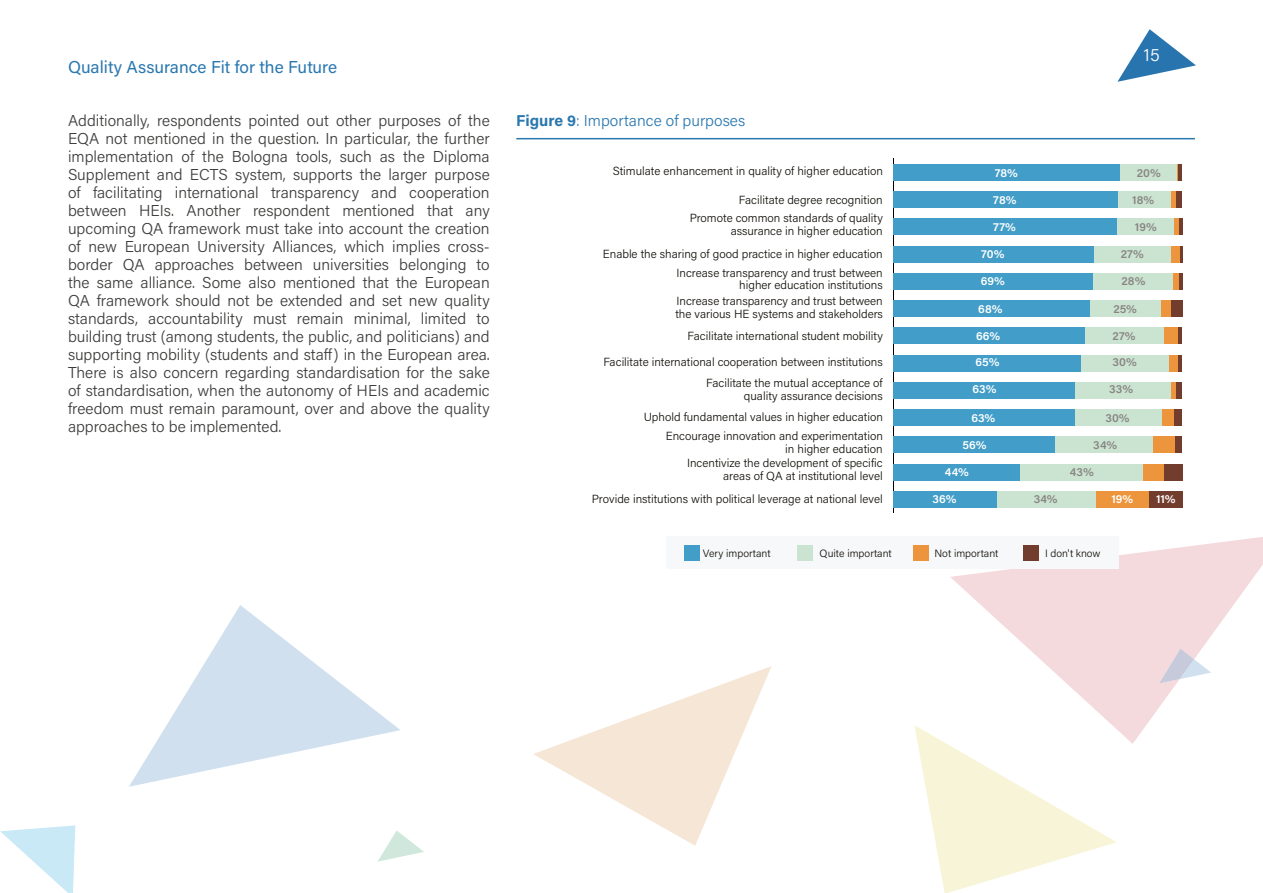
<style>
.page{position:relative;width:1263px;height:893px;background:#fff}
.page>*{position:absolute;margin:0;border:0;box-sizing:border-box;transform-origin:0 0}
.t1{font:300 18px "Acumin Pro";color:#fff}
.t2{font:17.25px "Acumin Pro";color:#2a78b0}
.t3{font:300 15.75px/18px "Acumin Pro";color:#3c3c3b;text-align:justify}
.t4{font:300 15.75px "Acumin Pro";color:#2a78b0}
.t5{font:300 11.7px/12.9px "Acumin Pro";color:#12100b;text-align:right}
.t6{font:600 11.7px "Acumin Pro";letter-spacing:.005em;color:#fff}
.t7{font:600 11.7px "Acumin Pro";letter-spacing:.005em;color:#898583}
.t8{font:300 10.65px "Acumin Pro";color:#12100b}
.s1{font-weight:700}
</style>
<div class="page">
<svg style="left:1117px;top:29px;width:79px;height:53px"></svg>
<svg style="left:129px;top:605px;width:271px;height:182px"></svg>
<svg style="left:533px;top:666px;width:239px;height:180px"></svg>
<svg style="left:950px;top:537px;width:313px;height:207px;fill:#f4d9dd"></svg>
<svg style="left:914px;top:725px;width:203px;height:168px"></svg>
<svg style="left:1159px;top:649px;width:52px;height:34px"></svg>
<svg style="left:0;top:825px;width:75px;height:68px"></svg>
<svg style="left:378px;top:830px;width:46px;height:32px"></svg>
<div style="left:666px;top:537px;width:453px;height:32px;background:#f7f8f9"></div>
<hr style="left:893px;top:159px;width:1px;height:354px;background:#000">
<hr style="left:1178px;top:164px;width:4px;height:17px;background:#733d2d">
<div style="left:1175px;top:191px;width:7px;height:17px;background:#733d2d"></div>
<hr style="left:1179px;top:219px;width:3px;height:16px;background:#733d2d">
<svg style="left:1180px;top:246px;width:2px;height:16px"></svg>
<hr style="left:1179px;top:273px;width:3px;height:17px;background:#733d2d">
<div style="left:1171px;top:300px;width:11px;height:17px;background:#733d2d"></div>
<hr style="left:1178px;top:328px;width:4px;height:16px;background:#733d2d">
<hr style="left:1178px;top:355px;width:4px;height:16px;background:#733d2d">
<div style="left:1175px;top:382px;width:7px;height:16px;background:#733d2d"></div>
<div style="left:1173px;top:409px;width:9px;height:17px;background:#733d2d"></div>
<div style="left:1174px;top:437px;width:8px;height:16px;background:#733d2d"></div>
<div style="left:1164px;top:464px;width:18px;height:16px;background:#733d2d"></div>
<div style="left:1149px;top:491px;width:33px;height:16px;background:#733d2d"></div>
<svg style="left:1176px;top:164px;width:2px;height:17px"></svg>
<hr style="left:1171px;top:191px;width:4px;height:17px;background:#ed953c">
<div style="left:1173px;top:219px;width:6px;height:16px;background:#ed953c"></div>
<div style="left:1171px;top:246px;width:9px;height:16px;background:#ed953c"></div>
<div style="left:1173px;top:273px;width:6px;height:17px;background:#ed953c"></div>
<div style="left:1161px;top:300px;width:10px;height:17px;background:#ed953c"></div>
<div style="left:1164px;top:328px;width:14px;height:16px;background:#ed953c"></div>
<div style="left:1169px;top:355px;width:9px;height:16px;background:#ed953c"></div>
<hr style="left:1171px;top:382px;width:4px;height:16px;background:#ed953c">
<div style="left:1162px;top:409px;width:11px;height:17px;background:#ed953c"></div>
<div style="left:1153px;top:437px;width:21px;height:16px;background:#ed953c"></div>
<div style="left:1143px;top:464px;width:21px;height:16px;background:#ed953c"></div>
<div style="left:1096px;top:491px;width:53px;height:16px;background:#ed953c"></div>
<div style="left:1119px;top:164px;width:57px;height:17px;background:#cbe4d1"></div>
<div style="left:1117px;top:191px;width:54px;height:17px;background:#cbe4d1"></div>
<div style="left:1117px;top:219px;width:56px;height:16px;background:#cbe4d1"></div>
<div style="left:1094px;top:246px;width:77px;height:16px;background:#cbe4d1"></div>
<div style="left:1093px;top:273px;width:80px;height:17px;background:#cbe4d1"></div>
<div style="left:1090px;top:300px;width:71px;height:17px;background:#cbe4d1"></div>
<div style="left:1085px;top:328px;width:79px;height:16px;background:#cbe4d1"></div>
<div style="left:1081px;top:355px;width:88px;height:16px;background:#cbe4d1"></div>
<div style="left:1074px;top:382px;width:97px;height:16px;background:#cbe4d1"></div>
<div style="left:1074px;top:409px;width:88px;height:17px;background:#cbe4d1"></div>
<div style="left:1055px;top:437px;width:98px;height:16px;background:#cbe4d1"></div>
<div style="left:1020px;top:464px;width:123px;height:16px;background:#cbe4d1"></div>
<div style="left:997px;top:491px;width:99px;height:16px;background:#cbe4d1"></div>
<div style="left:893px;top:164px;width:226px;height:17px;background:#429dc8"></div>
<div style="left:893px;top:191px;width:224px;height:17px;background:#429dc8"></div>
<div style="left:893px;top:219px;width:224px;height:16px;background:#429dc8"></div>
<div style="left:893px;top:246px;width:201px;height:16px;background:#429dc8"></div>
<div style="left:893px;top:273px;width:200px;height:17px;background:#429dc8"></div>
<div style="left:893px;top:300px;width:197px;height:17px;background:#429dc8"></div>
<div style="left:893px;top:328px;width:192px;height:16px;background:#429dc8"></div>
<div style="left:893px;top:355px;width:188px;height:16px;background:#429dc8"></div>
<div style="left:893px;top:382px;width:181px;height:16px;background:#429dc8"></div>
<div style="left:893px;top:409px;width:181px;height:17px;background:#429dc8"></div>
<div style="left:893px;top:437px;width:162px;height:16px;background:#429dc8"></div>
<div style="left:893px;top:464px;width:127px;height:16px;background:#429dc8"></div>
<div style="left:893px;top:491px;width:104px;height:16px;background:#429dc8"></div>
<div style="left:684px;top:545px;width:15px;height:16px;background:#429dc8"></div>
<div style="left:797px;top:545px;width:15px;height:16px;background:#cbe4d1"></div>
<div style="left:913px;top:545px;width:15px;height:16px;background:#ed953c"></div>
<div style="left:1023px;top:545px;width:15px;height:16px;background:#733d2d"></div>
<hr style="left:516px;top:138px;width:679px;height:1px;background:#2a78b0">
<p class="t2" style="left:68px;top:55px;width:271px">Quality Assurance Fit for the Future</p>
<p class="t3" style="left:68px;top:111px;width:423px">Additionally, respondents pointed out other purposes of the EQA not mentioned in the question. In particular, the further implementation of the Bologna tools, such as the Diploma Supplement and ECTS system, supports the larger purpose of facilitating international transparency and cooperation between HEIs. Another respondent mentioned that any upcoming QA framework must take into account the creation of new European University Alliances, which implies cross&shy;border QA approaches between universities belonging to the same alliance. Some also mentioned that the European QA framework should not be extended and set new quality standards, accountability must remain minimal, limited to building trust (among students, the public, and politicians) and supporting mobility (students and staff) in the European area.<br>There is also concern regarding standardisation for the sake of standardisation, when the autonomy of HEIs and academic freedom must remain paramount, over and above the quality approaches to be implemented.</p>
<p class="t4" style="left:516px;top:110px;width:230px"><span class="s1">Figure 9</span>: Importance of purposes</p>
<p class="t5" style="left:613px;top:164px;width:272px">Stimulate enhancement in quality of higher education</p>
<p class="t5" style="left:739px;top:193px;width:145px">Facilitate degree recognition</p>
<p class="t5" style="left:690px;top:211px;width:195px">Promote common standards of quality assurance in higher education</p>
<p class="t5" style="left:603px;top:247px;width:281px">Enable the sharing of good practice in higher education</p>
<p class="t5" style="left:676px;top:266px;width:208px">Increase transparency and trust between higher education institutions</p>
<p class="t5" style="left:675px;top:294px;width:209px;text-align:left">Increase transparency and trust between the various HE systems and stakeholders</p>
<p class="t5" style="left:687px;top:329px;width:197px">Facilitate international student mobility</p>
<p class="t5" style="left:603px;top:355px;width:281px">Facilitate international cooperation between institutions</p>
<p class="t5" style="left:706px;top:376px;width:178px">Facilitate the mutual acceptance of quality assurance decisions</p>
<p class="t5" style="left:644px;top:410px;width:241px">Uphold fundamental values in higher education</p>
<p class="t5" style="left:666px;top:429px;width:219px">Encourage innovation and experimentation in higher education</p>
<p class="t5" style="left:687px;top:456px;width:197px">Incentivize the development of specific areas of QA at institutional level</p>
<p class="t5" style="left:592px;top:492px;width:292px">Provide institutions with political leverage at national level</p>
<p class="t1" style="left:1144px;top:43px;width:17px">15</p>
<p class="t6" style="left:995px;top:165px;width:25px">78%</p>
<p class="t7" style="left:1137px;top:165px;width:26px">20%</p>
<p class="t6" style="left:993px;top:192px;width:25px">78%</p>
<p class="t7" style="left:1132px;top:192px;width:23px">18%</p>
<p class="t6" style="left:993px;top:219px;width:24px">77%</p>
<p class="t7" style="left:1135px;top:219px;width:23px">19%</p>
<p class="t6" style="left:981px;top:246px;width:25px">70%</p>
<p class="t7" style="left:1121px;top:246px;width:25px">27%</p>
<p class="t6" style="left:981px;top:273px;width:26px">69%</p>
<p class="t7" style="left:1121px;top:273px;width:25px">28%</p>
<p class="t6" style="left:978px;top:301px;width:26px">68%</p>
<p class="t7" style="left:1113px;top:301px;width:25px">25%</p>
<p class="t6" style="left:976px;top:328px;width:26px">66%</p>
<p class="t7" style="left:1112px;top:328px;width:25px">27%</p>
<p class="t6" style="left:975px;top:354px;width:26px">65%</p>
<p class="t7" style="left:1112px;top:354px;width:26px">30%</p>
<p class="t6" style="left:972px;top:381px;width:26px">63%</p>
<p class="t7" style="left:1109px;top:381px;width:25px">33%</p>
<p class="t6" style="left:971px;top:409px;width:26px">63%</p>
<p class="t7" style="left:1105px;top:409px;width:26px">30%</p>
<p class="t6" style="left:962px;top:436px;width:26px">56%</p>
<p class="t7" style="left:1093px;top:436px;width:25px">34%</p>
<p class="t6" style="left:945px;top:463px;width:25px">44%</p>
<p class="t7" style="left:1070px;top:463px;width:26px">43%</p>
<p class="t6" style="left:932px;top:491px;width:25px">36%</p>
<p class="t7" style="left:1034px;top:491px;width:25px">34%</p>
<p class="t6" style="left:1111px;top:491px;width:23px">19%</p>
<p class="t6" style="left:1156px;top:491px;width:21px">11%</p>
<p class="t8" style="left:703px;top:546px;width:69px">Very important</p>
<p class="t8" style="left:820px;top:546px;width:74px">Quite important</p>
<p class="t8" style="left:934px;top:546px;width:66px">Not important</p>
<p class="t8" style="left:1045px;top:546px;width:57px">I don't know</p>
</div>
